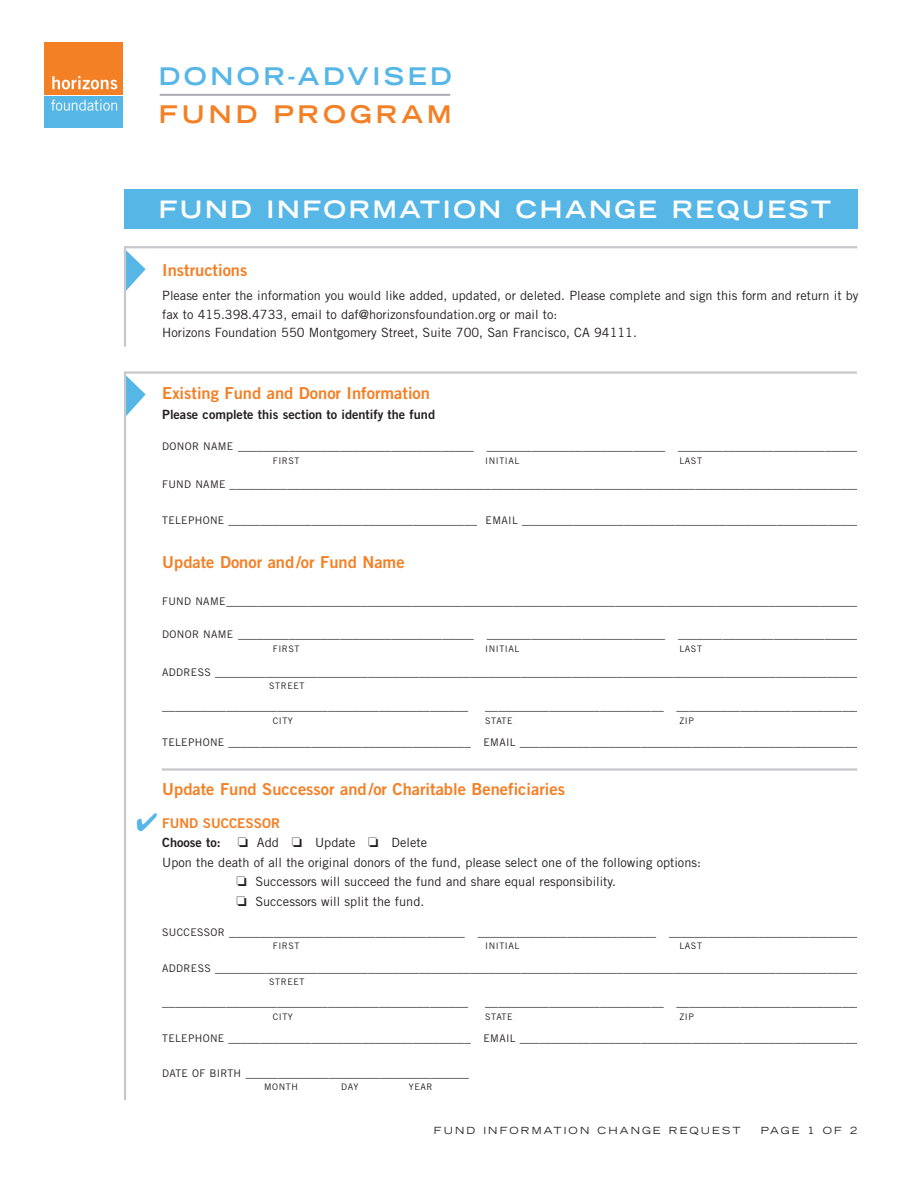
<style>
.page{position:relative;width:918px;height:1188px;background:#fff}
.page>*{position:absolute;margin:0;border:0;box-sizing:border-box;transform-origin:0 0}
.t1{font:700 expanded 24.3px "Trade Gothic LH";letter-spacing:.145em;color:#56b7e7}
.t2{font:700 expanded 24.3px "Trade Gothic LH";letter-spacing:.165em;color:#f48026}
.t3{font:700 expanded 24px "Trade Gothic LH";letter-spacing:.11em;color:#fff}
.t4{font:16.5px "Trade Gothic Bold Two";color:#f48026}
.t5{font:13.5px "Trade Gothic Bold Two";color:#f48026}
.t6{font:12.75px/18.8px "Trade Gothic";color:#231f20}
.t7{font:12.75px "Trade Gothic Bold Two";color:#231f20}
.t8{font:expanded 9.9px "Trade Gothic LH";letter-spacing:.215em;color:#231f20}
.t9{font:9px "Trade Gothic";letter-spacing:.06em;color:#231f20}
.s1{font-size:10.5px}
</style>
<div class="page">
<div style="left:124px;top:189px;width:733px;height:39px;background:#56b7e7"></div>
<div style="left:45px;top:97px;width:78px;height:31px;background:#56b7e7"></div>
<div style="left:45px;top:42px;width:78px;height:52px;background:#f48026"></div>
<svg style="left:52px;top:76px;width:65px;height:13px"></svg>
<svg style="left:51px;top:100px;width:66px;height:11px"></svg>
<hr style="left:160px;top:94px;width:290px;height:2px;background:#a8a9ad">
<svg style="left:126px;top:250px;width:20px;height:41px"></svg>
<hr style="left:124px;top:246px;width:733px;height:2px;background:#c7c8ca">
<hr style="left:124px;top:246px;width:2px;height:101px;background:#c7c8ca">
<svg style="left:126px;top:375px;width:20px;height:42px"></svg>
<hr style="left:124px;top:371px;width:733px;height:3px;background:#c7c8ca">
<hr style="left:124px;top:372px;width:2px;height:728px;background:#c7c8ca">
<hr style="left:162px;top:768px;width:695px;height:3px;background:#c7c8ca">
<h1 class="t1" style="left:159px;top:68px;width:294px">DONOR-ADVISED</h1>
<h1 class="t2" style="left:159px;top:105px;width:294px">FUND PROGRAM</h1>
<h2 class="t3" style="left:159px;top:200px;width:674px">FUND INFORMATION CHANGE REQUEST</h2>
<p class="t4" style="left:162px;top:264px;width:87px">Instructions</p>
<p class="t6" style="left:162px;top:287px;width:698px">Please enter the information you would like added, updated, or deleted. Please complete and sign this form and return it by fax to 415.398.4733, email to daf@horizonsfoundation.org or mail to:<br>Horizons Foundation 550 Montgomery Street, Suite 700, San Francisco, CA 94111.</p>
<p class="t4" style="left:162px;top:387px;width:269px">Existing Fund and Donor Information</p>
<p class="t7" style="left:162px;top:410px;width:274px">Please complete this section to identify the fund</p>
<p class="t6" style="left:162px;top:438px;width:702px"><span class="s1">DONOR NAME</span> _____________________________________ ____________________________ _____________________________</p>
<p class="t9" style="left:273px;top:457px;width:28px">FIRST</p>
<p class="t9" style="left:485px;top:457px;width:36px">INITIAL</p>
<p class="t9" style="left:679px;top:457px;width:24px">LAST</p>
<p class="t6" style="left:162px;top:475px;width:700px"><span class="s1">FUND NAME</span> ___________________________________________________________________________________________________</p>
<p class="t6" style="left:162px;top:511px;width:699px"><span class="s1">TELEPHONE</span> _______________________________________ <span class="s1">EMAIL</span> _____________________________________________________</p>
<p class="t4" style="left:162px;top:556px;width:244px">Update Donor and/or Fund Name</p>
<p class="t6" style="left:162px;top:593px;width:703px"><span class="s1">FUND NAME</span>____________________________________________________________________________________________________</p>
<p class="t6" style="left:162px;top:626px;width:702px"><span class="s1">DONOR NAME</span> _____________________________________ ____________________________ _____________________________</p>
<p class="t9" style="left:273px;top:645px;width:28px">FIRST</p>
<p class="t9" style="left:485px;top:645px;width:36px">INITIAL</p>
<p class="t9" style="left:679px;top:645px;width:24px">LAST</p>
<p class="t6" style="left:162px;top:663px;width:698px"><span class="s1">ADDRESS</span> _____________________________________________________________________________________________________</p>
<p class="t9" style="left:269px;top:683px;width:37px">STREET</p>
<p class="t6" style="left:162px;top:698px;width:307px">________________________________________________</p>
<p class="t6" style="left:485px;top:698px;width:378px">____________________________ _____________________________</p>
<p class="t9" style="left:273px;top:717px;width:22px">CITY</p>
<p class="t9" style="left:485px;top:717px;width:29px">STATE</p>
<p class="t9" style="left:679px;top:717px;width:16px">ZIP</p>
<p class="t6" style="left:162px;top:734px;width:697px"><span class="s1">TELEPHONE</span> ______________________________________ <span class="s1">EMAIL</span> _____________________________________________________</p>
<p class="t4" style="left:162px;top:783px;width:404px">Update Fund Successor and/or Charitable Beneficiaries</p>
<p class="t5" style="left:162px;top:818px;width:119px">FUND SUCCESSOR</p>
<p class="t7" style="left:162px;top:838px;width:60px">Choose to:</p>
<p class="t6" style="left:238px;top:835px;width:191px">❏ Add ❏ Update ❏ Delete</p>
<p class="t6" style="left:162px;top:854px;width:540px">Upon the death of all the original donors of the fund, please select one of the following options:</p>
<p class="t6" style="left:237px;top:874px;width:381px">❏ Successors will succeed the fund and share equal responsibility.</p>
<p class="t6" style="left:237px;top:893px;width:189px">❏ Successors will split the fund.</p>
<p class="t6" style="left:162px;top:923px;width:700px"><span class="s1">SUCCESSOR</span> _____________________________________ ____________________________ ______________________________</p>
<p class="t9" style="left:273px;top:943px;width:28px">FIRST</p>
<p class="t9" style="left:485px;top:943px;width:36px">INITIAL</p>
<p class="t9" style="left:679px;top:943px;width:24px">LAST</p>
<p class="t6" style="left:162px;top:959px;width:698px"><span class="s1">ADDRESS</span> _____________________________________________________________________________________________________</p>
<p class="t9" style="left:269px;top:979px;width:37px">STREET</p>
<p class="t6" style="left:162px;top:994px;width:307px">________________________________________________</p>
<p class="t6" style="left:485px;top:994px;width:378px">____________________________ _____________________________</p>
<p class="t9" style="left:273px;top:1013px;width:22px">CITY</p>
<p class="t9" style="left:485px;top:1013px;width:29px">STATE</p>
<p class="t9" style="left:679px;top:1013px;width:16px">ZIP</p>
<p class="t6" style="left:162px;top:1030px;width:697px"><span class="s1">TELEPHONE</span> ______________________________________ <span class="s1">EMAIL</span> _____________________________________________________</p>
<p class="t6" style="left:162px;top:1064px;width:308px"><span class="s1">DATE OF BIRTH</span> ___________________________________</p>
<p class="t9" style="left:264px;top:1084px;width:35px">MONTH</p>
<p class="t9" style="left:341px;top:1084px;width:19px">DAY</p>
<p class="t9" style="left:409px;top:1084px;width:25px">YEAR</p>
<p class="t8" style="left:434px;top:1127px;width:308px">FUND INFORMATION CHANGE REQUEST</p>
<p class="t8" style="left:761px;top:1127px;width:98px">PAGE 1 OF 2</p>
</div>
